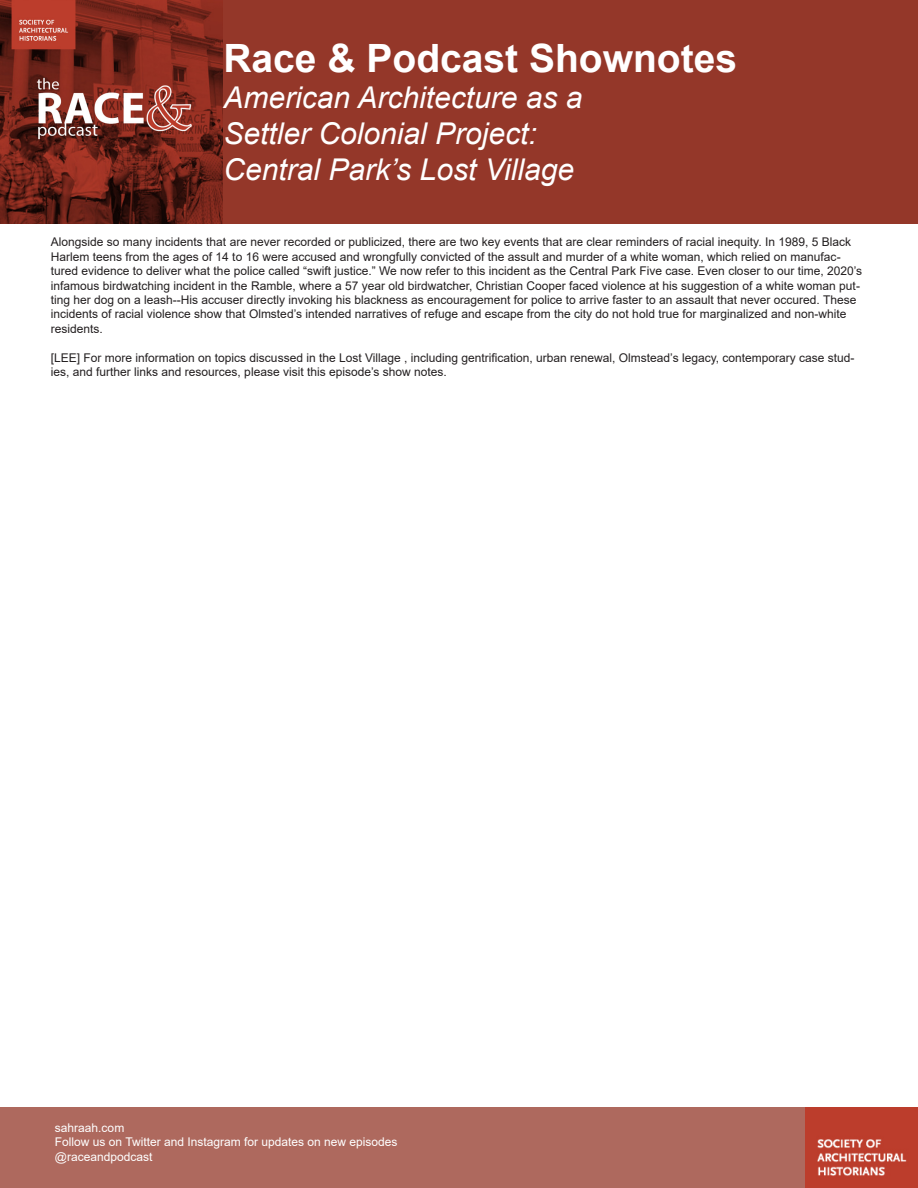
<style>
.page{position:relative;width:918px;height:1188px;background:#fff}
.page>*{position:absolute;margin:0;border:0;box-sizing:border-box;transform-origin:0 0}
.t1{font:700 39px "Arial";color:#fff}
.t2{font:italic 30px "Arial";color:#fff}
.t3{font:12px/14.4px "Arial";color:#231f20}
.t4{font:12px "Arial";color:#fff}
</style>
<div class="page">
<div style="left:1px;top:1107px;width:917px;height:81px;background:#ae695e"></div>
<img style="left:805px;top:1107px;width:113px;height:81px">
<img style="left:0;top:0;width:223px;height:223px">
<div style="left:223px;top:0;width:695px;height:223px;background:#943729"></div>
<p class="t1" style="left:223px;top:30px;width:515px">Race &amp; Podcast Shownotes</p>
<p class="t2" style="left:223px;top:78px;width:361px">American Architecture as a</p>
<p class="t2" style="left:223px;top:114px;width:315px">Settler Colonial Project:</p>
<p class="t2" style="left:223px;top:150px;width:352px">Central Park’s Lost Village</p>
<p class="t3" style="left:51px;top:235px;width:813px">Alongside so many incidents that are never recorded or publicized, there are two key events that are clear reminders of racial inequity. In 1989, 5 Black Harlem teens from the ages of 14 to 16 were accused and wrongfully convicted of the assult and murder of a white woman, which relied on manufac&shy;tured evidence to deliver what the police called “swift justice.” We now refer to this incident as the Central Park Five case. Even closer to our time, 2020’s infamous birdwatching incident in the Ramble, where a 57 year old birdwatcher, Christian Cooper faced violence at his suggestion of a white woman put&shy;ting her dog on a leash--His accuser directly invoking his blackness as encouragement for police to arrive faster to an assault that never occured. These incidents of racial violence show that Olmsted’s intended narratives of refuge and escape from the city do not hold true for marginalized and non-white residents.</p>
<p class="t3" style="left:51px;top:350px;width:805px">[LEE] For more information on topics discussed in the Lost Village , including gentrification, urban renewal, Olmstead’s legacy, contemporary case stud&shy;ies, and further links and resources, please visit this episode’s show notes.</p>
<p class="t4" style="left:55px;top:1120px;width:71px">sahraah.com</p>
<p class="t4" style="left:55px;top:1134px;width:344px">Follow us on Twitter and Instagram for updates on new episodes</p>
<p class="t4" style="left:55px;top:1148px;width:99px">@raceandpodcast</p>
</div>
